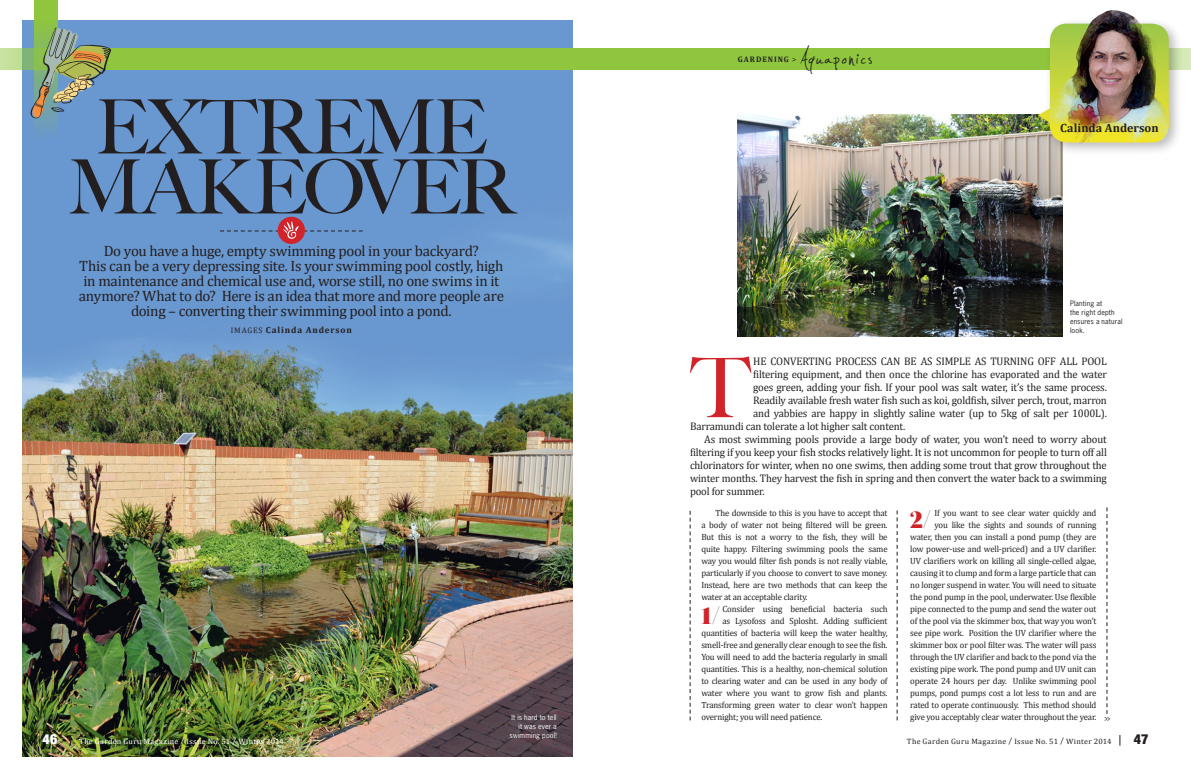
<style>
.page{position:relative;width:1191px;height:780px;background:#fff}
.page>*{position:absolute;margin:0;border:0;box-sizing:border-box;transform-origin:0 0}
.t1{font:500 83.2px "Big Caslon";color:#d1232a}
.HEADER_CAPS{font:500 75px/60px "Big Caslon";letter-spacing:-.02em;color:#231f20;text-align:center}
.GG_Body_Copy{font:45px "Jellyka Estryas Handwriting";letter-spacing:.05em;color:#231f20}
.List_Paragraph{font:900 25.4px "Acta Display";color:#d1232a}
.GG_Stand_First{font:15px/15px "Cambria";letter-spacing:-.02em;color:#231f20;text-align:center}
.Black_Body_Text{font:900 condensed 14px "Helvetica Neue";color:#231f20}
.Black_Body_Text-2{font:900 condensed 14px "Helvetica Neue";color:#fff}
.Intro_Text{font:700 12px "Cambria";letter-spacing:.005em;color:#231f20}
.t2{font:11px/13px "Cambria";letter-spacing:-.015em;color:#231f20;text-align:justify}
.List_Paragraph-2{font:9px/12px "Cambria";letter-spacing:-.015em;color:#231f20;text-align:justify}
.Intro_Text-2{font:700 9px "Cambria";letter-spacing:.1em;color:#231f20}
.t3{font:9px "Chaparral Pro";color:#231f20}
.GG_Body_Copy-2{font:700 8px "Cambria";letter-spacing:.125em;color:#231f20}
.t4{font:7.8px "Cambria";letter-spacing:.04em;color:#231f20}
.Black_Body_Text-3{font:7.8px "Cambria";letter-spacing:.04em;color:#fff}
.Image_Captions{font:7px/9px "News Gothic Std";letter-spacing:.025em;color:#231f20}
.Image_Captions-2{font:7px/9px "News Gothic Std";letter-spacing:.025em;color:#fff;text-align:right}
.s1{font-weight:400;font-size:8px}
.s2{font-weight:400}
.s3{color:#231f20}
</style>
<div class="page">
<img style="left:23px;top:20px;width:550px;height:736px">
<div style="left:0;top:48px;width:596px;height:21px;background:#8fc63e"></div>
<div style="left:595px;top:48px;width:596px;height:21px;background:#8fc63e"></div>
<svg style="left:34px;top:0;width:24px;height:138px"></svg>
<img style="left:31px;top:27px;width:80px;height:91px">
<div style="left:278px;top:217px;width:27px;height:27px;background:#d1232a;border-radius:50%"></div>
<svg style="left:220px;top:221px;width:143px;height:19px;background:#7a85b3"></svg>
<svg style="left:690px;top:511px;width:1px;height:209px"></svg>
<svg style="left:897px;top:510px;width:1px;height:210px"></svg>
<svg style="left:1106px;top:507px;width:1px;height:206px"></svg>
<img style="left:737px;top:115px;width:326px;height:221px">
<div style="left:1033px;top:18px;width:149px;height:138px;background:#231f20;opacity:.3"></div>
<svg style="left:1037px;top:24px;width:13px;height:118px"></svg>
<img style="left:1050px;top:10px;width:118px;height:152px">
<p class="HEADER_CAPS" style="left:68px;top:98px;width:449px">EXTREME<br>MAKEOVER</p>
<p class="GG_Stand_First" style="left:79px;top:243px;width:427px">Do you have a huge, empty swimming pool in your backyard?<br>This can be a very depressing site. Is your swimming pool costly, high in maintenance and chemical use and, worse still, no one swims in it anymore? What to do? Here is an idea that more and more people are doing – converting their swimming pool into a pond.</p>
<p class="Intro_Text-2" style="left:231px;top:324px;width:122px"><span class="s1">IMAGES</span> Calinda Anderson</p>
<p class="GG_Body_Copy-2" style="left:737px;top:55px;width:60px">GARDENING <span class="s2">&gt;</span></p>
<p class="GG_Body_Copy" style="left:800px;top:39px;width:74px">Aquaponics</p>
<p class="Intro_Text" style="left:1060px;top:121px;width:100px">Calinda Anderson</p>
<p class="Image_Captions" style="left:1070px;top:298px;width:54px">Planting at<br>the right depth ensures a natural look.</p>
<p class="t1" style="left:691px;top:339px;width:61px">T</p>
<p class="t2" style="left:753px;top:355px;width:355px">HE CONVERTING PROCESS CAN BE AS SIMPLE AS TURNING OFF ALL POOL</p>
<p class="t2" style="left:753px;top:368px;width:355px">filtering equipment, and then once the chlorine has evaporated and the water</p>
<p class="t2" style="left:753px;top:381px;width:355px">goes green, adding your fish. If your pool was salt water, it’s the same process.</p>
<p class="t2" style="left:753px;top:394px;width:355px">Readily available fresh water fish such as koi, goldfish, silver perch, trout, marron</p>
<p class="t2" style="left:753px;top:407px;width:355px">and yabbies are happy in slightly saline water (up to 5kg of salt per 1000L).</p>
<p class="t2" style="left:690px;top:420px;width:217px">Barramundi can tolerate a lot higher salt content.</p>
<p class="t2" style="left:690px;top:433px;width:418px;text-indent:14px">As most swimming pools provide a large body of water, you won’t need to worry about filtering if you keep your fish stocks relatively light. It is not uncommon for people to turn off all chlorinators for winter, when no one swims, then adding some trout that grow throughout the winter months. They harvest the fish in spring and then convert the water back to a swimming pool for summer.</p>
<p class="Black_Body_Text-2" style="left:43px;top:730px;width:17px">46</p>
<p class="Black_Body_Text-3" style="left:79px;top:737px;width:206px">The Garden Guru Magazine / Issue No. 51 / Winter 2014</p>
<p class="List_Paragraph-2" style="left:910px;top:507px;width:188px;text-align:right">If you want to see clear water quickly and<br>you like the sights and sounds of running<br>water, then you can install a pond pump (they are low power-use and well-priced) and a UV clarifier.<br>UV clarifiers work on killing all single-celled algae, causing it to clump and form a large particle that can no longer suspend in water. You will need to situate the pond pump in the pool, underwater. Use flexible pipe connected to the pump and send the water out of the pool via the skimmer box, that way you won’t see pipe work. Position the UV clarifier where the skimmer box or pool filter was. The water will pass through the UV clarifier and back to the pond via the existing pipe work. The pond pump and UV unit can operate 24 hours per day. Unlike swimming pool pumps, pond pumps cost a lot less to run and are rated to operate continuously. This method should give you acceptably clear water throughout the year.</p>
<p class="List_Paragraph-2" style="left:701px;top:507px;width:188px;text-indent:14px">The downside to this is you have to accept that a body of water not being filtered will be green.<br>But this is not a worry to the fish, they will be quite happy. Filtering swimming pools the same way you would filter fish ponds is not really viable, particularly if you choose to convert to save money.<br>Instead, here are two methods that can keep the water at an acceptable clarity.</p>
<p class="List_Paragraph" style="left:701px;top:600px;width:22px">1<span class="s3">/</span></p>
<p class="List_Paragraph-2" style="left:722px;top:603px;width:167px">Consider using beneficial bacteria such</p>
<p class="List_Paragraph" style="left:909px;top:504px;width:24px">2<span class="s3">/</span></p>
<p class="List_Paragraph-2" style="left:722px;top:615px;width:167px">as Lysofoss and Splosht. Adding sufficient</p>
<p class="List_Paragraph-2" style="left:701px;top:627px;width:188px">quantities of bacteria will keep the water healthy,</p>
<p class="List_Paragraph-2" style="left:701px;top:639px;width:188px">smell-free and generally clear enough to see the fish.</p>
<p class="List_Paragraph-2" style="left:701px;top:651px;width:188px">You will need to add the bacteria regularly in small</p>
<p class="List_Paragraph-2" style="left:701px;top:663px;width:188px">quantities. This is a healthy, non-chemical solution</p>
<p class="List_Paragraph-2" style="left:701px;top:675px;width:188px">to clearing water and can be used in any body of</p>
<p class="List_Paragraph-2" style="left:701px;top:687px;width:188px">water where you want to grow fish and plants.</p>
<p class="List_Paragraph-2" style="left:701px;top:699px;width:188px">Transforming green water to clear won’t happen</p>
<p class="List_Paragraph-2" style="left:701px;top:711px;width:122px">overnight; you will need patience.</p>
<p class="Image_Captions-2" style="left:509px;top:712px;width:49px">It is hard to tell it was ever a swimming pool!</p>
<p class="t3" style="left:1103px;top:713px;width:9px">&gt;&gt;</p>
<p class="t4" style="left:906px;top:737px;width:206px">The Garden Guru Magazine / Issue No. 51 / Winter 2014</p>
<p class="Black_Body_Text" style="left:1133px;top:730px;width:16px">47</p>
</div>
